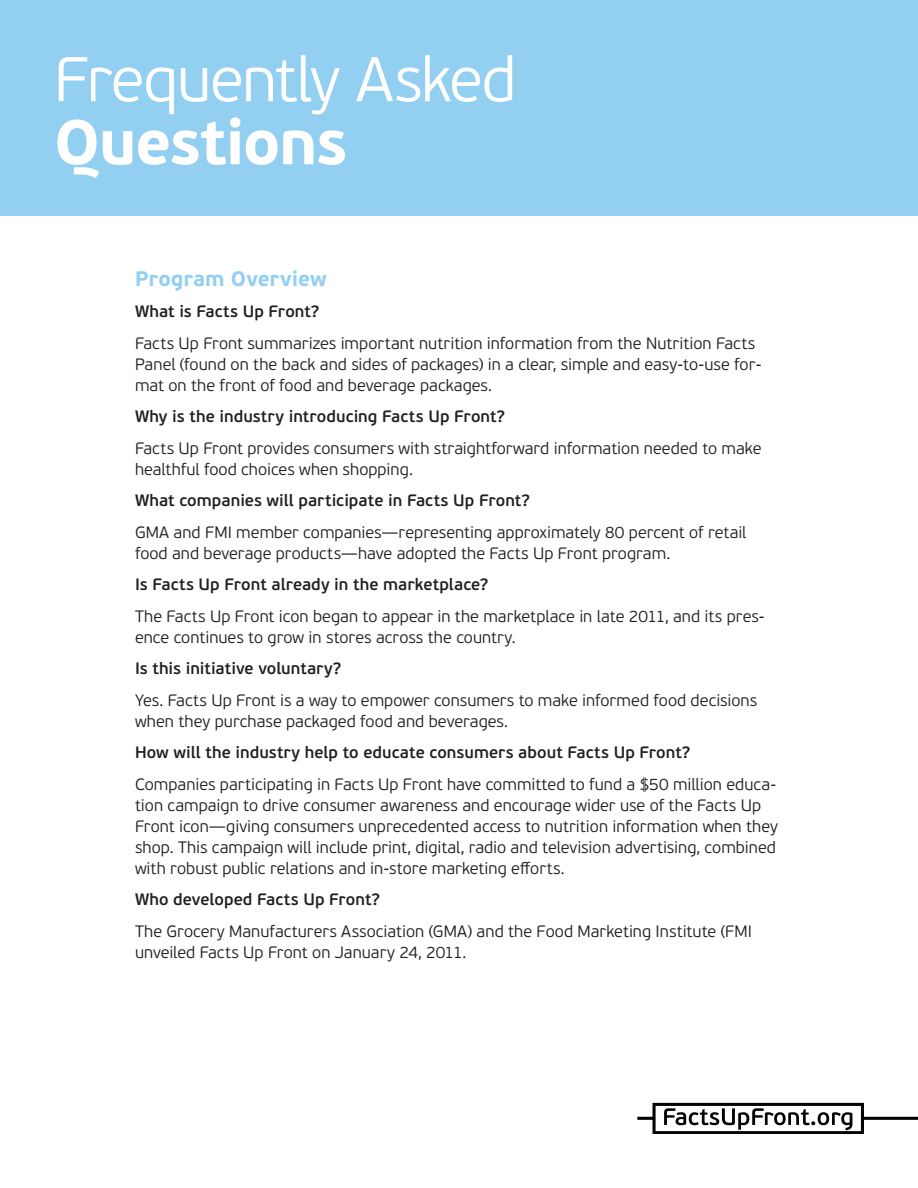
<style>
.page{position:relative;width:918px;height:1188px;background:#fff}
.page>*{position:absolute;margin:0;border:0;box-sizing:border-box;transform-origin:0 0}
.t1{font:300 63px "PF Beau Sans Pro";letter-spacing:-.02em;color:#fff}
.t2{font:700 63px "PF Beau Sans Pro";letter-spacing:-.02em;color:#fff}
.t3{font:700 21px "PF Beau Sans Pro";color:#93cff1}
.t4{font:300 16.5px/21px "PF Beau Sans Pro";color:#231f20}
.t5{font:600 16.5px "PF Beau Sans Pro";color:#231f20}
</style>
<div class="page">
<div style="left:0;top:0;width:918px;height:216px;background:#93cff1"></div>
<svg style="left:637px;top:1103px;width:281px;height:31px"></svg>
<h1 class="t1" style="left:54px;top:44px;width:464px">Frequently Asked</h1>
<h1 class="t2" style="left:54px;top:103px;width:295px">Questions</h1>
<p class="t3" style="left:135px;top:265px;width:193px">Program Overview</p>
<p class="t5" style="left:135px;top:302px;width:186px">What is Facts Up Front?</p>
<p class="t4" style="left:135px;top:333px;width:628px">Facts Up Front summarizes important nutrition information from the Nutrition Facts<br>Panel (found on the back and sides of packages) in a clear, simple and easy-to-use for&shy;mat on the front of food and beverage packages.</p>
<p class="t5" style="left:135px;top:407px;width:372px">Why is the industry introducing Facts Up Front?</p>
<p class="t4" style="left:135px;top:438px;width:628px">Facts Up Front provides consumers with straightforward information needed to make healthful food choices when shopping.</p>
<p class="t5" style="left:135px;top:491px;width:397px">What companies will participate in Facts Up Front?</p>
<p class="t4" style="left:135px;top:522px;width:613px">GMA and FMI member companies—representing approximately 80 percent of retail food and beverage products—have adopted the Facts Up Front program.</p>
<p class="t5" style="left:135px;top:575px;width:355px">Is Facts Up Front already in the marketplace?</p>
<p class="t4" style="left:135px;top:606px;width:631px">The Facts Up Front icon began to appear in the marketplace in late 2011, and its pres&shy;ence continues to grow in stores across the country.</p>
<p class="t5" style="left:135px;top:659px;width:208px">Is this initiative voluntary?</p>
<p class="t4" style="left:135px;top:690px;width:624px">Yes. Facts Up Front is a way to empower consumers to make informed food decisions when they purchase packaged food and beverages.</p>
<p class="t5" style="left:135px;top:743px;width:557px">How will the industry help to educate consumers about Facts Up Front?</p>
<p class="t4" style="left:135px;top:774px;width:645px">Companies participating in Facts Up Front have committed to fund a $50 million educa&shy;tion campaign to drive consumer awareness and encourage wider use of the Facts Up Front icon—giving consumers unprecedented access to nutrition information when they shop. This campaign will include print, digital, radio and television advertising, combined with robust public relations and in-store marketing efforts.</p>
<p class="t5" style="left:135px;top:890px;width:247px">Who developed Facts Up Front?</p>
<p class="t4" style="left:135px;top:921px;width:619px">The Grocery Manufacturers Association (GMA) and the Food Marketing Institute (FMI unveiled Facts Up Front on January 24, 2011.</p>
</div>
